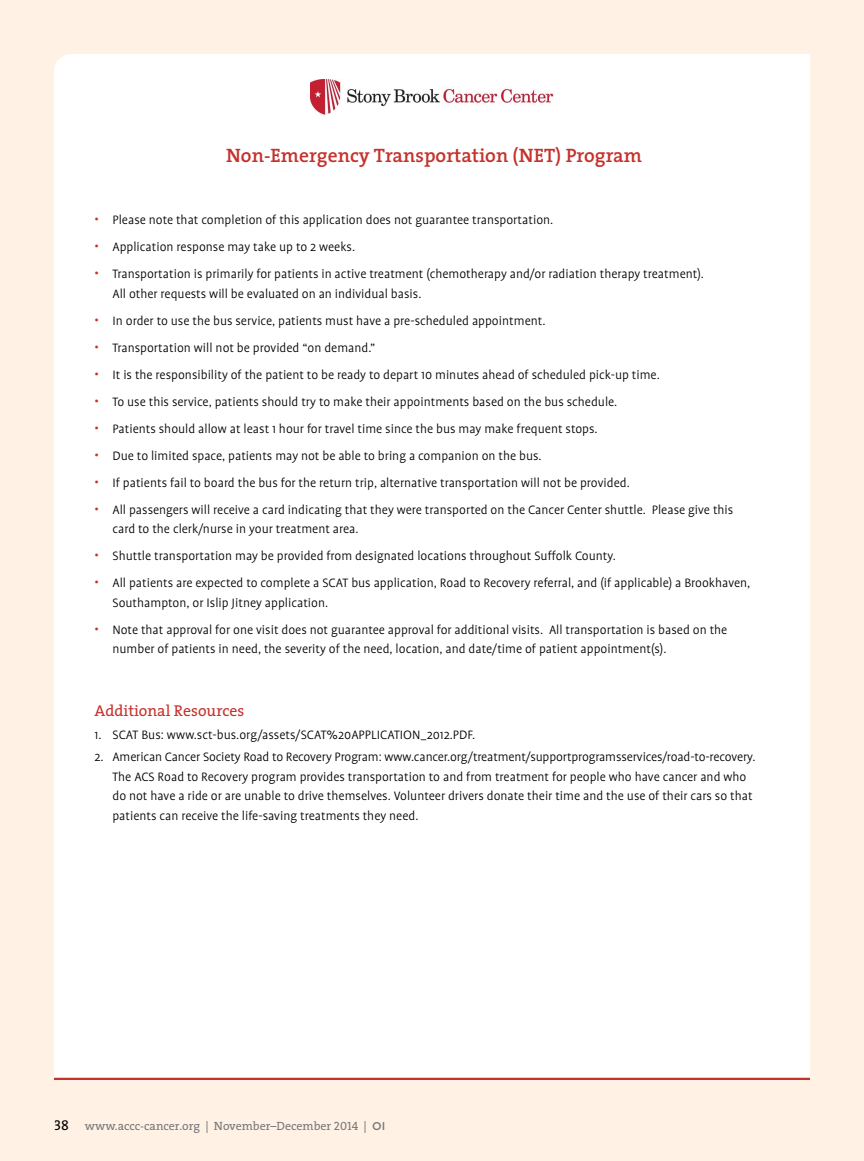
<style>
.page{position:relative;width:864px;height:1161px;background:#fff1e4}
.page>*{position:absolute;margin:0;border:0;box-sizing:border-box;transform-origin:0 0}
.t1{font:600 19.5px "The Serif";color:#c5312b}
.t2{font:15.75px "The Serif";color:#c5312b}
.t3{font:14.25px "The Serif Caps";color:#000}
.t4{font:300 13.8px/19.5px "Profile";color:#000}
.t5{font:12px "The Serif";color:#77787b}
.s1{color:#c5312b}
.s2{font-family:"The Serif Caps"}
.s3{font-family:"Gotham HTF";font-weight:500;font-size:11.25px}
</style>
<div class="page">
<div style="left:54px;top:54px;width:756px;height:1024px;background:#fff"></div>
<img style="left:310px;top:79px;width:245px;height:42px">
<hr style="left:54px;top:1078px;width:756px;height:2px;background:#c5312b">
<h1 class="t1" style="left:226px;top:139px;width:417px">Non-Emergency Transportation (NET) Program</h1>
<p class="t4" style="left:94px;top:210px;width:460px"><span class="s1">•</span> Please note that completion of this application does not guarantee transportation.</p>
<p class="t4" style="left:94px;top:237px;width:262px"><span class="s1">•</span> Application response may take up to 2 weeks.</p>
<p class="t4" style="left:112px;top:264px;width:593px;text-indent:-18px"><span class="s1">•</span> Transportation is primarily for patients in active treatment (chemotherapy and/or radiation therapy treatment).<br>All other requests will be evaluated on an individual basis.</p>
<p class="t4" style="left:94px;top:311px;width:453px"><span class="s1">•</span> In order to use the bus service, patients must have a pre-scheduled appointment.</p>
<p class="t4" style="left:94px;top:338px;width:282px"><span class="s1">•</span> Transportation will not be provided “on demand.”</p>
<p class="t4" style="left:94px;top:365px;width:567px"><span class="s1">•</span> It is the responsibility of the patient to be ready to depart 10 minutes ahead of scheduled pick-up time.</p>
<p class="t4" style="left:94px;top:392px;width:524px"><span class="s1">•</span> To use this service, patients should try to make their appointments based on the bus schedule.</p>
<p class="t4" style="left:94px;top:419px;width:505px"><span class="s1">•</span> Patients should allow at least 1 hour for travel time since the bus may make frequent stops.</p>
<p class="t4" style="left:94px;top:446px;width:449px"><span class="s1">•</span> Due to limited space, patients may not be able to bring a companion on the bus.</p>
<p class="t4" style="left:94px;top:473px;width:537px"><span class="s1">•</span> If patients fail to board the bus for the return trip, alternative transportation will not be provided.</p>
<p class="t4" style="left:112px;top:500px;width:622px;text-indent:-18px"><span class="s1">•</span> All passengers will receive a card indicating that they were transported on the Cancer Center shuttle. Please give this card to the clerk/nurse in your treatment area.</p>
<p class="t4" style="left:94px;top:546px;width:523px"><span class="s1">•</span> Shuttle transportation may be provided from designated locations throughout Suffolk County.</p>
<p class="t4" style="left:112px;top:573px;width:639px;text-indent:-18px"><span class="s1">•</span> All patients are expected to complete a SCAT bus application, Road to Recovery referral, and (if applicable) a Brookhaven,<br>Southampton, or Islip Jitney application.</p>
<p class="t4" style="left:112px;top:620px;width:616px;text-indent:-18px"><span class="s1">•</span> Note that approval for one visit does not guarantee approval for additional visits. All transportation is based on the number of patients in need, the severity of the need, location, and date/time of patient appointment(s).</p>
<p class="t2" style="left:94px;top:698px;width:151px">Additional Resources</p>
<p class="t4" style="left:94px;top:725px;width:382px">1. SCAT Bus: www.sct-bus.org/assets/SCAT%20APPLICATION_2012.PDF.</p>
<p class="t4" style="left:112px;top:747px;width:644px;text-indent:-18px">2. American Cancer Society Road to Recovery Program: www.cancer.org/treatment/supportprogramsservices/road-to-recovery.<br>The ACS Road to Recovery program provides transportation to and from treatment for people who have cancer and who do not have a ride or are unable to drive themselves. Volunteer drivers donate their time and the use of their cars so that patients can receive the life-saving treatments they need.</p>
<p class="t3" style="left:54px;top:1113px;width:17px">38</p>
<p class="t5" style="left:85px;top:1116px;width:302px">www.accc-cancer.org | November–December <span class="s2">2014</span> | <span class="s3">OI</span></p>
</div>
